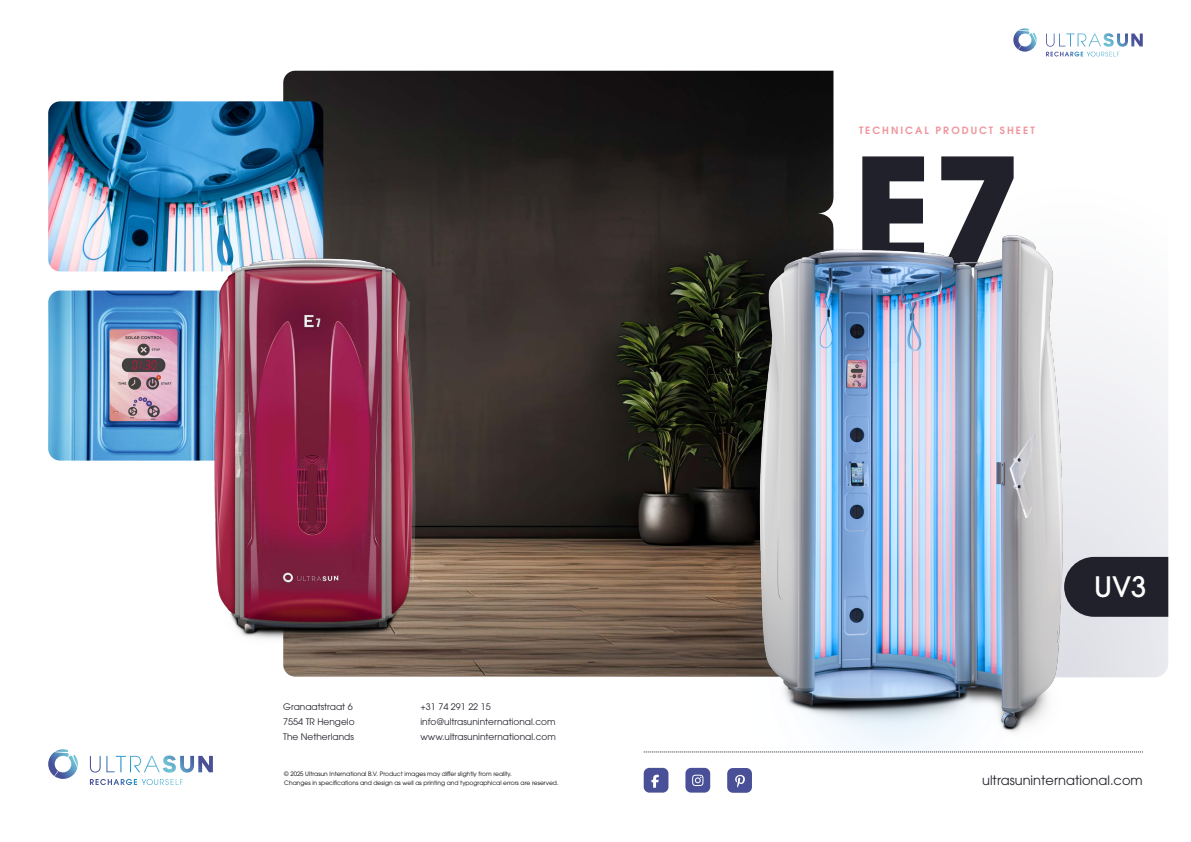
<style>
.page{position:relative;width:1191px;height:842px;background:#fff}
.page>*{position:absolute;margin:0;border:0;box-sizing:border-box;transform-origin:0 0}
.t1{font:700 150px "ITC Avant Garde Std";color:#21212b}
.t2{font:500 28px "ITC Avant Garde Std";color:#fff}
.t3{font:13px "ITC Avant Garde Std";color:#21212b}
.t4{font:600 10px "ITC Avant Garde Std";letter-spacing:.2em;color:#f0959c}
.t5{font:9px/15px "ITC Avant Garde Std";color:#21212b}
.t6{font:6px/9px "ITC Avant Garde Std";color:#000}
</style>
<div class="page">
<img style="left:283px;top:71px;width:550px;height:606px">
<svg style="left:1013px;top:28px;width:23px;height:24px"></svg>
<svg style="left:1046px;top:33px;width:96px;height:23px"></svg>
<svg style="left:48px;top:749px;width:30px;height:30px"></svg>
<svg style="left:90px;top:755px;width:8px;height:30px"></svg>
<svg style="left:643px;top:752px;width:499px;height:1px"></svg>
<div style="left:685px;top:768px;width:25px;height:25px;background:#495097;border-radius:6px"></div>
<div style="left:643px;top:768px;width:25px;height:25px;background:#495097;border-radius:6px"></div>
<div style="left:727px;top:768px;width:25px;height:25px;background:#495097;border-radius:6px"></div>
<svg style="left:651px;top:775px;width:8px;height:13px"></svg>
<svg style="left:692px;top:775px;width:11px;height:11px"></svg>
<svg style="left:735px;top:775px;width:10px;height:12px"></svg>
<img style="left:48px;top:101px;width:275px;height:170px">
<img style="left:48px;top:290px;width:50px;height:171px">
<img style="left:98px;top:205px;width:428px;height:580px">
<img style="left:656px;top:167px;width:513px;height:585px">
<svg style="left:1064px;top:557px;width:104px;height:60px;background:#2d2d37"></svg>
<h3 class="t5" style="left:283px;top:699px;width:73px">Granaatstraat 6<br>7554 TR Hengelo<br>The Netherlands</h3>
<h3 class="t5" style="left:420px;top:699px;width:137px">+31 74 291 22 15 info@ultrasuninternational.com www.ultrasuninternational.com</h3>
<p class="t6" style="left:284px;top:769px;width:276px">© 2025 Ultrasun International B.V. Product images may differ slightly from reality.<br>Changes in specifications and design as well as printing and typographical errors are reserved.</p>
<h3 class="t4" style="left:859px;top:123px;width:177px">TECHNICAL PRODUCT SHEET</h3>
<h1 class="t1" style="left:852px;top:112px;width:173px">E7</h1>
<h2 class="t2" style="left:1094px;top:568px;width:54px">UV3</h2>
<h3 class="t3" style="left:982px;top:772px;width:162px">ultrasuninternational.com</h3>
</div>
